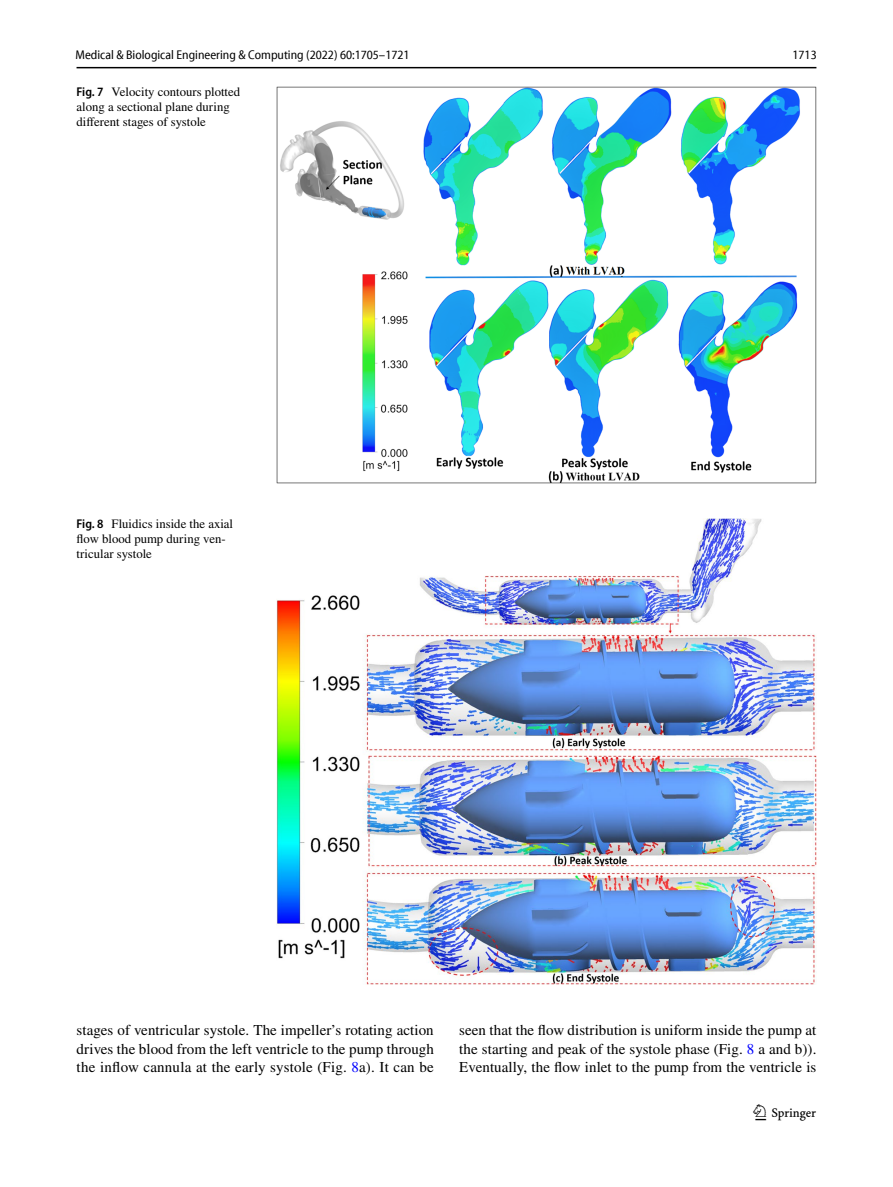
<style>
.page{position:relative;width:893px;height:1187px;background:#fff}
.page>*{position:absolute;margin:0;border:0;box-sizing:border-box;transform-origin:0 0}
.t1{font:22.5px "Springnew Regular 3";color:#000}
.t2{font:15px/18.8px "STIX";letter-spacing:.005em;color:#000;text-align:justify}
.t3{font:12.75px/15px "STIX";color:#000}
.t4{font:semi-condensed 12.75px "Myriad Pro Unic";color:#000}
.s1{font-family:"Myriad Pro";font-weight:600;font-stretch:semi-condensed}
.s2{color:#00f}
</style>
<div class="page">
<hr style="left:77px;top:67px;width:739px;height:1px;background:#000">
<img style="left:276px;top:87px;width:540px;height:396px">
<img style="left:276px;top:518px;width:540px;height:466px">
<p class="t4" style="left:76px;top:50px;width:335px">Medical &amp; Biological Engineering &amp; Computing (2022) 60:1705–1721</p>
<p class="t4" style="left:792px;top:50px;width:26px">1713</p>
<p class="t3" style="left:77px;top:85px;width:165px"><span class="s1">Fig. 7</span> Velocity contours plotted along a sectional plane during different stages of systole</p>
<p class="t3" style="left:77px;top:517px;width:158px"><span class="s1">Fig. 8</span> Fluidics inside the axial flow blood pump during ven&shy;tricular systole</p>
<p class="t2" style="left:77px;top:1021px;width:359px">stages of ventricular systole. The impeller’s rotating action drives the blood from the left ventricle to the pump through the inflow cannula at the early systole (Fig. <span class="s2">8</span>a). It can be</p>
<p class="t2" style="left:459px;top:1021px;width:359px">seen that the flow distribution is uniform inside the pump at the starting and peak of the systole phase (Fig. <span class="s2">8</span> a and b)).<br>Eventually, the flow inlet to the pump from the ventricle is</p>
<h1 class="t1" style="left:755px;top:1104px;width:62px">1 3</h1>
</div>
